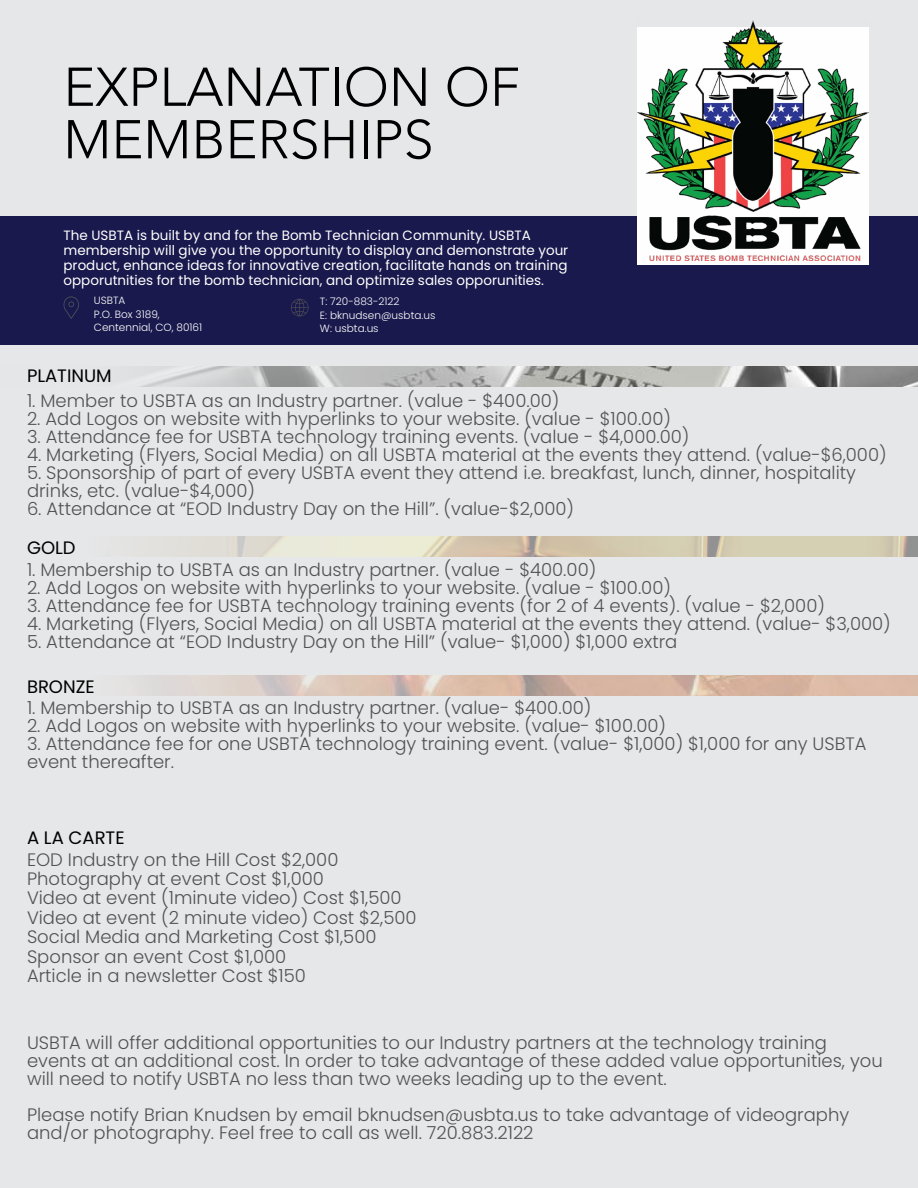
<style>
.page{position:relative;width:918px;height:1188px;background:#e6e7e8}
.page>*{position:absolute;margin:0;border:0;box-sizing:border-box;transform-origin:0 0}
.t1{font:300 54px/52.5px "Avenir";color:#000}
.t2{font:300 18px/19.5px "Poppins";color:#515254}
.t3{font:18px "Poppins";color:#000}
.t4{font:13.5px/15px "Poppins";color:#fff}
.t5{font:300 10.5px/13.5px "Poppins";color:#fff}
</style>
<div class="page">
<img style="left:144px;top:366px;width:774px;height:20px">
<img style="left:154px;top:537px;width:764px;height:20px">
<img style="left:138px;top:676px;width:780px;height:20px">
<div style="left:0;top:216px;width:918px;height:128px;background:#19194e"></div>
<svg style="left:63px;top:296px;width:16px;height:23px"></svg>
<svg style="left:291px;top:299px;width:18px;height:17px"></svg>
<img style="left:637px;top:20px;width:232px;height:241px">
<h1 class="t1" style="left:63px;top:61px;width:458px">EXPLANATION OF<br>MEMBERSHIPS</h1>
<p class="t4" style="left:64px;top:227px;width:506px">The USBTA is built by and for the Bomb Technician Community. USBTA membership will give you the opportunity to display and demonstrate your product, enhance ideas for innovative creation, facilitate hands on training opporutnities for the bomb technician, and optimize sales opporunities.</p>
<p class="t5" style="left:94px;top:294px;width:110px">USBTA<br>P.O. Box 3189,<br>Centennial, CO, 80161</p>
<p class="t5" style="left:320px;top:295px;width:117px">T: 720-883-2122<br>E: bknudsen@usbta.us<br>W: usbta.us</p>
<p class="t3" style="left:27px;top:366px;width:86px">PLATINUM</p>
<p class="t2" style="left:27px;top:391px;width:534px">1. Member to USBTA as an Industry partner. (value - $400.00)</p>
<p class="t2" style="left:27px;top:409px;width:646px">2. Add Logos on website with hyperlinks to your website. (value - $100.00)</p>
<p class="t2" style="left:27px;top:427px;width:664px">3. Attendance fee for USBTA technology training events. (value - $4,000.00)</p>
<p class="t2" style="left:27px;top:445px;width:861px">4. Marketing (Flyers, Social Media) on all USBTA material at the events they attend. (value-$6,000)</p>
<p class="t2" style="left:27px;top:463px;width:831px;line-height:18px">5. Sponsorship of part of every USBTA event they attend i.e. breakfast, lunch, dinner, hospitality drinks, etc. (value-$4,000)</p>
<p class="t2" style="left:27px;top:499px;width:549px">6. Attendance at “EOD Industry Day on the Hill”. (value-$2,000)</p>
<p class="t2" style="left:27px;top:560px;width:571px">1. Membership to USBTA as an Industry partner. (value - $400.00)</p>
<p class="t2" style="left:27px;top:578px;width:646px">2. Add Logos on website with hyperlinks to your website. (value - $100.00)</p>
<p class="t2" style="left:27px;top:596px;width:800px">3. Attendance fee for USBTA technology training events (for 2 of 4 events). (value - $2,000)</p>
<p class="t2" style="left:27px;top:614px;width:865px">4. Marketing (Flyers, Social Media) on all USBTA material at the events they attend. (value- $3,000)</p>
<p class="t2" style="left:27px;top:632px;width:652px">5. Attendance at “EOD Industry Day on the Hill” (value- $1,000) $1,000 extra</p>
<p class="t3" style="left:27px;top:537px;width:50px">GOLD</p>
<p class="t3" style="left:27px;top:676px;width:69px">BRONZE</p>
<p class="t2" style="left:27px;top:698px;width:566px">1. Membership to USBTA as an Industry partner. (value- $400.00)</p>
<p class="t2" style="left:27px;top:716px;width:641px">2. Add Logos on website with hyperlinks to your website. (value- $100.00)</p>
<p class="t2" style="left:27px;top:735px;width:841px;line-height:18px">3. Attendance fee for one USBTA technology training event. (value- $1,000) $1,000 for any USBTA event thereafter.</p>
<p class="t3" style="left:27px;top:827px;width:99px">A LA CARTE</p>
<p class="t2" style="left:27px;top:850px;width:391px">EOD Industry on the Hill Cost $2,000<br>Photography at event Cost $1,000<br>Video at event (1minute video) Cost $1,500<br>Video at event (2 minute video) Cost $2,500<br>Social Media and Marketing Cost $1,500<br>Sponsor an event Cost $1,000<br>Article in a newsletter Cost $150</p>
<p class="t2" style="left:27px;top:1034px;width:857px;line-height:18px">USBTA will offer additional opportunities to our Industry partners at the technology training events at an additional cost. In order to take advantage of these added value opportunities, you will need to notify USBTA no less than two weeks leading up to the event.</p>
<p class="t2" style="left:27px;top:1106px;width:824px;line-height:18px">Please notify Brian Knudsen by email bknudsen@usbta.us to take advantage of videography and/or photography. Feel free to call as well. 720.883.2122</p>
</div>
